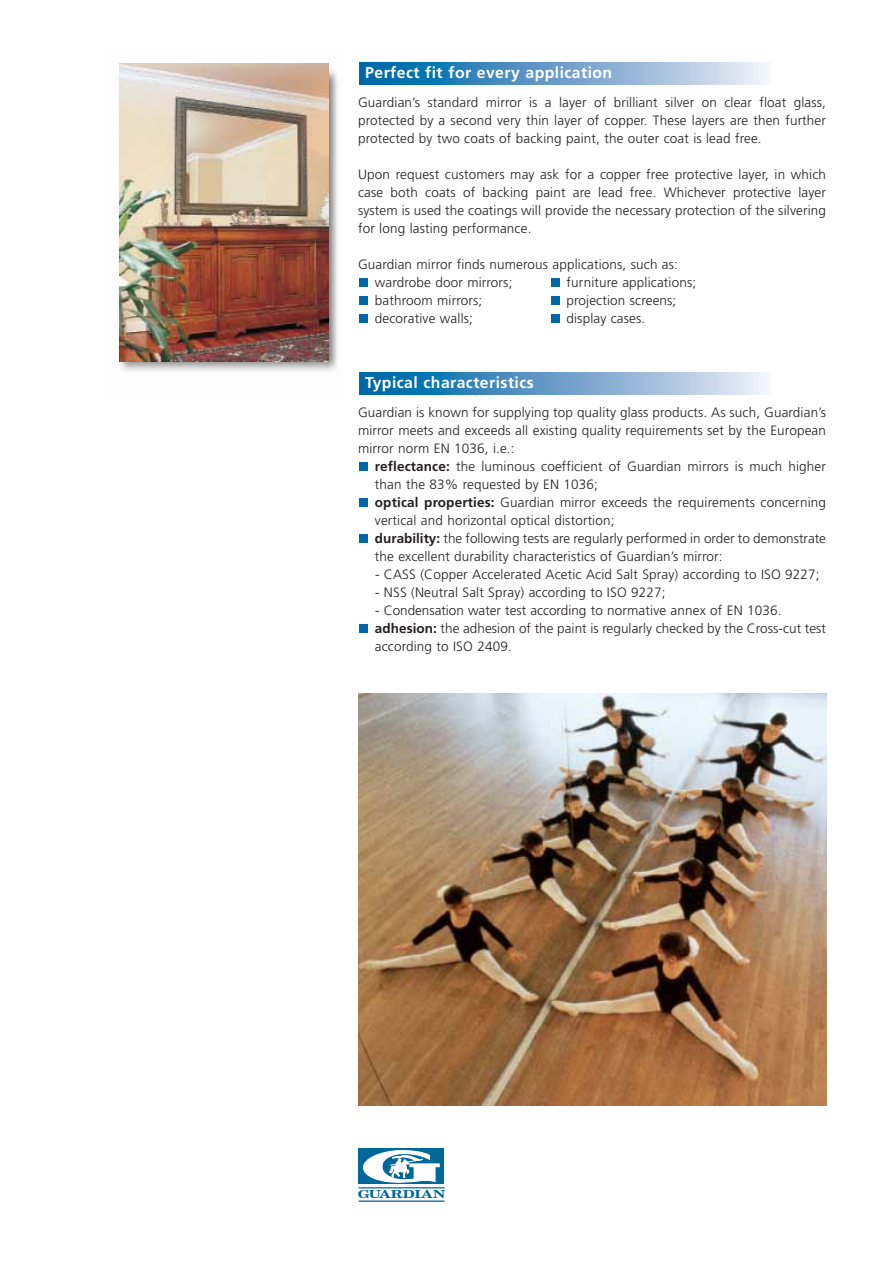
<style>
.page{position:relative;width:893px;height:1263px;background:#fff}
.page>*{position:absolute;margin:0;border:0;box-sizing:border-box;transform-origin:0 0}
.t1{font:700 15.75px "Frutiger";letter-spacing:.03em;color:#fff}
.t2{font:300 13.5px/18px "Frutiger";letter-spacing:.01em;color:#231f20;text-align:justify}
.t3{font:700 11.1px "New Century Schlbk";color:#006799;scale:1.3 1}
.s1{font-weight:700}
</style>
<div class="page">
<img style="left:119px;top:63px;width:219px;height:310px">
<img style="left:120px;top:64px;width:208px;height:297px">
<div style="left:359px;top:624px;width:9px;height:9px;background:#0067a6"></div>
<div style="left:359px;top:534px;width:9px;height:9px;background:#0067a6"></div>
<div style="left:359px;top:498px;width:9px;height:9px;background:#0067a6"></div>
<div style="left:359px;top:462px;width:9px;height:9px;background:#0067a6"></div>
<svg style="left:359px;top:372px;width:407px;height:22px;background:#6ba2cb"></svg>
<div style="left:551px;top:314px;width:8px;height:8px;background:#0067a6"></div>
<div style="left:359px;top:314px;width:9px;height:8px;background:#0067a6"></div>
<div style="left:551px;top:296px;width:8px;height:8px;background:#0067a6"></div>
<div style="left:359px;top:296px;width:9px;height:8px;background:#0067a6"></div>
<div style="left:551px;top:278px;width:8px;height:8px;background:#0067a6"></div>
<div style="left:359px;top:278px;width:9px;height:8px;background:#0067a6"></div>
<svg style="left:359px;top:62px;width:407px;height:22px;background:#6ba2cb"></svg>
<div style="left:358px;top:1149px;width:86px;height:35px;background:#006799"></div>
<svg style="left:363px;top:1150px;width:76px;height:33px"></svg>
<hr style="left:358px;top:1187px;width:86px;height:1px;background:#006799">
<hr style="left:358px;top:1201px;width:86px;height:1px;background:#006799">
<img style="left:358px;top:693px;width:468px;height:413px">
<p class="t1" style="left:365px;top:66px;width:248px">Perfect fit for every application</p>
<p class="t2" style="left:358px;top:94px;width:469px">Guardian’s standard mirror is a layer of brilliant silver on clear float glass, protected by a second very thin layer of copper. These layers are then further protected by two coats of backing paint, the outer coat is lead free.</p>
<p class="t2" style="left:358px;top:166px;width:469px">Upon request customers may ask for a copper free protective layer, in which case both coats of backing paint are lead free. Whichever protective layer system is used the coatings will provide the necessary protection of the silvering for long lasting performance.</p>
<p class="t2" style="left:375px;top:256px;width:304px;text-indent:-17px">Guardian mirror finds numerous applications, such as: wardrobe door mirrors;</p>
<p class="t2" style="left:566px;top:274px;width:131px">furniture applications;</p>
<p class="t2" style="left:375px;top:292px;width:109px">bathroom mirrors;</p>
<p class="t2" style="left:566px;top:292px;width:111px">projection screens;</p>
<p class="t2" style="left:375px;top:310px;width:99px">decorative walls;</p>
<p class="t2" style="left:566px;top:310px;width:80px">display cases.</p>
<p class="t1" style="left:365px;top:377px;width:170px">Typical characteristics</p>
<p class="t2" style="left:358px;top:404px;width:469px">Guardian is known for supplying top quality glass products. As such, Guardian’s mirror meets and exceeds all existing quality requirements set by the European mirror norm EN 1036, i.e.:</p>
<p class="t2" style="left:375px;top:458px;width:452px;text-align:left"><span class="s1">reflectance:</span> the luminous coefficient of Guardian mirrors is much higher than the 83% requested by EN 1036;<br><span class="s1">optical properties:</span> Guardian mirror exceeds the requirements concerning vertical and horizontal optical distortion;<br><span class="s1">durability:</span> the following tests are regularly performed in order to demonstrate the excellent durability characteristics of Guardian’s mirror:</p>
<p class="t2" style="left:375px;top:566px;width:446px">- CASS (Copper Accelerated Acetic Acid Salt Spray) according to ISO 9227;</p>
<p class="t2" style="left:375px;top:584px;width:292px">- NSS (Neutral Salt Spray) according to ISO 9227;</p>
<p class="t2" style="left:375px;top:602px;width:452px;text-align:left">- Condensation water test according to normative annex of EN 1036. <span class="s1">adhesion:</span> the adhesion of the paint is regularly checked by the Cross-cut test according to ISO 2409.</p>
<p class="t3" style="left:358px;top:1190px;width:69px">GUARDIAN</p>
</div>
